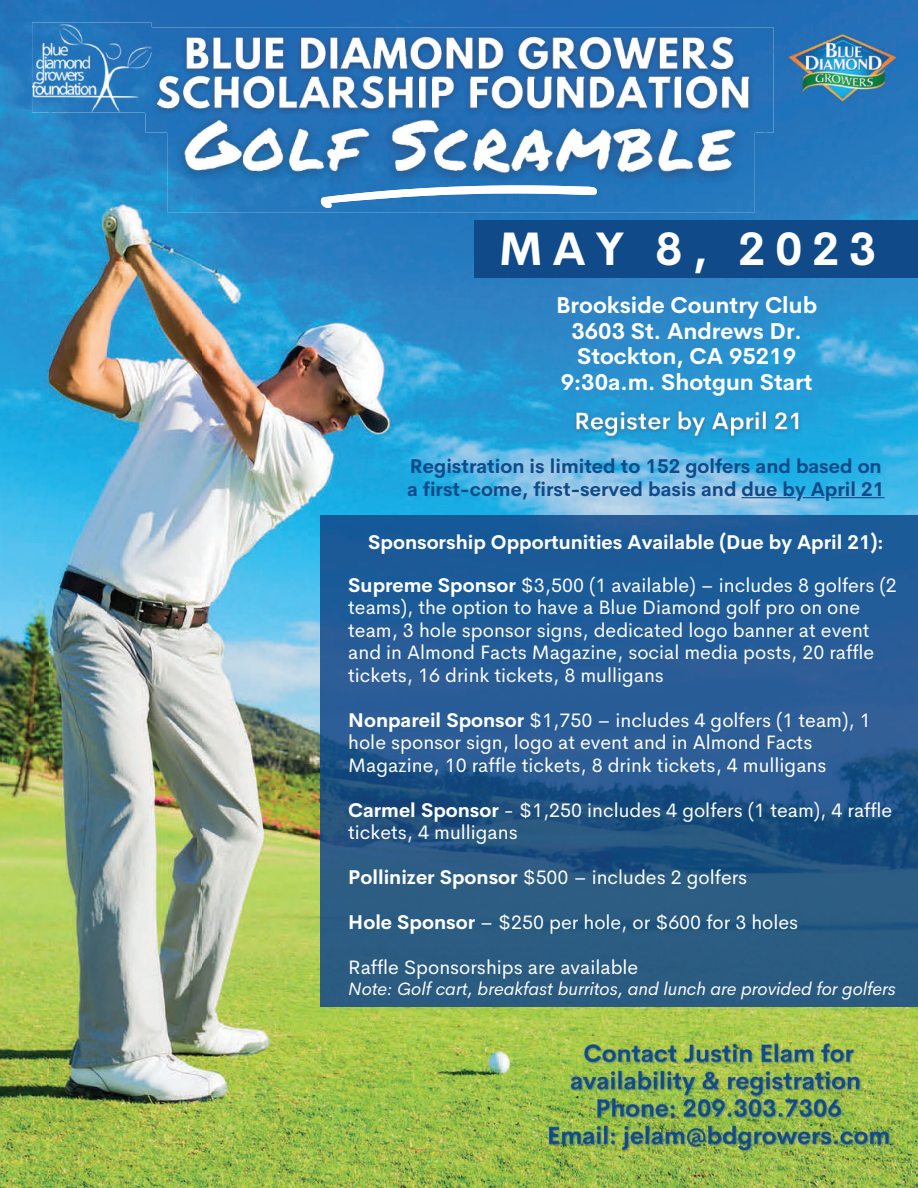
<style>
.page{position:relative;width:918px;height:1188px;background:#fff}
.page>*{position:absolute;margin:0;border:0;box-sizing:border-box;transform-origin:0 0}
.t1{font:700 45.9px "Cerebri Sans";letter-spacing:.205em;color:#fff}
.t2{font:700 22.5px/25.8px "Cerebri Sans";color:#fff;text-align:center}
.t3{font:19.5px/22.5px "Cerebri Sans";color:#fff}
.t4{font:700 19.5px/22.5px "Cerebri Sans";color:#114a89}
.t5{font:700 19.5px "Cerebri Sans";color:#fff}
.t6{font:italic 18px "Cerebri Sans";color:#fff}
.s1{font-weight:700}
</style>
<div class="page">
<img style="left:0;top:0;width:918px;height:50px">
<img style="left:0;top:50px;width:50px;height:1138px">
<img style="left:767px;top:50px;width:151px;height:466px">
<img style="left:50px;top:113px;width:153px;height:1075px">
<img style="left:715px;top:132px;width:52px;height:384px">
<img style="left:203px;top:213px;width:512px;height:303px">
<img style="left:203px;top:515px;width:155px;height:673px">
<img style="left:356px;top:1007px;width:205px;height:181px">
<img style="left:561px;top:1007px;width:357px;height:77px">
<img style="left:869px;top:1084px;width:49px;height:104px">
<img style="left:561px;top:1156px;width:308px;height:32px">
<img style="left:32px;top:23px;width:119px;height:90px">
<div style="left:474px;top:221px;width:444px;height:57px;background:#114a89"></div>
<img style="left:145px;top:27px;width:629px;height:105px">
<img style="left:168px;top:80px;width:586px;height:133px">
<img style="left:787px;top:32px;width:111px;height:71px">
<img style="left:320px;top:516px;width:598px;height:491px">
<img style="left:567px;top:400px;width:243px;height:45px">
<img style="left:145px;top:27px;width:6px;height:86px">
<img style="left:544px;top:1036px;width:351px;height:120px">
<img style="left:320px;top:185px;width:278px;height:23px">
<hr style="left:831px;top:497px;width:53px;height:1px;background:#114a89">
<svg style="left:803px;top:497px;width:21px;height:1px"></svg>
<hr style="left:742px;top:497px;width:54px;height:1px;background:#114a89">
<p class="t1" style="left:499px;top:219px;width:379px">MAY 8, 2023</p>
<p class="t2" style="left:556px;top:292px;width:263px">Brookside Country Club<br>3603 St. Andrews Dr.<br>Stockton, CA 95219<br>9:30a.m. Shotgun Start</p>
<p class="t4" style="left:407px;top:455px;width:479px">Registration is limited to 152 golfers and based on a first-come, first-served basis and due by April 21</p>
<p class="t5" style="left:368px;top:529px;width:517px">Sponsorship Opportunities Available (Due by April 21):</p>
<p class="t3" style="left:348px;top:574px;width:550px"><span class="s1">Supreme Sponsor</span> $3,500 (1 available) – includes 8 golfers (2 teams), the option to have a Blue Diamond golf pro on one team, 3 hole sponsor signs, dedicated logo banner at event and in Almond Facts Magazine, social media posts, 20 raffle tickets, 16 drink tickets, 8 mulligans</p>
<p class="t3" style="left:348px;top:709px;width:524px"><span class="s1">Nonpareil Sponsor</span> $1,750 – includes 4 golfers (1 team), 1 hole sponsor sign, logo at event and in Almond Facts<br>Magazine, 10 raffle tickets, 8 drink tickets, 4 mulligans</p>
<p class="t3" style="left:348px;top:799px;width:546px"><span class="s1">Carmel Sponsor</span> - $1,250 includes 4 golfers (1 team), 4 raffle tickets, 4 mulligans</p>
<p class="t3" style="left:348px;top:866px;width:401px"><span class="s1">Pollinizer Sponsor</span> $500 – includes 2 golfers</p>
<p class="t3" style="left:348px;top:911px;width:451px"><span class="s1">Hole Sponsor</span> – $250 per hole, or $600 for 3 holes</p>
<p class="t3" style="left:348px;top:956px;width:292px">Raffle Sponsorships are available</p>
<p class="t6" style="left:348px;top:982px;width:549px">Note: Golf cart, breakfast burritos, and lunch are provided for golfers</p>
</div>
